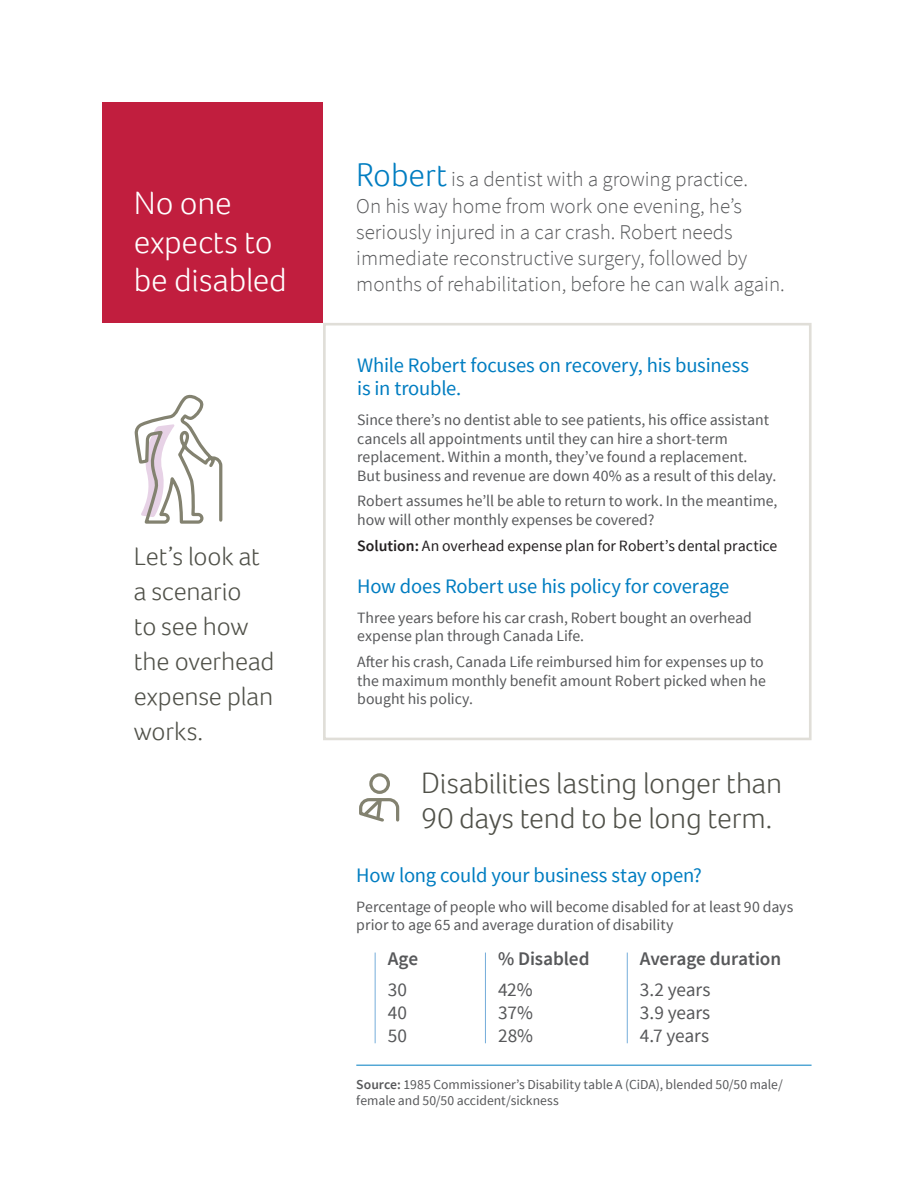
<style>
.page{position:relative;width:914px;height:1197px;background:#fff}
.page>*{position:absolute;margin:0;border:0;box-sizing:border-box;transform-origin:0 0}
.t1{font:300 33.25px/38.5px "Foco";letter-spacing:-.005em;color:#fff}
.t2{font:300 29.75px/35px "Foco";letter-spacing:-.01em;color:#505149}
.t3{font:300 26.25px/35px "Foco";letter-spacing:-.005em;color:#505149}
.t4{font:300 21px/26.2px "Source Sans Pro";color:#57585a}
.t5{font:20.65px/23.6px "Source Sans Pro";letter-spacing:-.01em;color:#007dc1}
.t6{font:19.25px "Source Sans Pro";letter-spacing:-.01em;color:#57585a}
.t7{font:600 19.25px "Source Sans Pro";letter-spacing:-.005em;color:#57585a}
.t8{font:15.75px/18.4px "Source Sans Pro";color:#57585a}
.t9{font:15.75px "Source Sans Pro";color:#231f20}
.t10{font:13.65px/15.8px "Source Sans Pro";color:#57585a}
.s1{font-family:"Foco";font-size:33.25px;color:#007dc1}
.s2{font-weight:600}
</style>
<div class="page">
<svg style="left:134px;top:394px;width:89px;height:130px"></svg>
<div style="left:102px;top:102px;width:221px;height:221px;background:#c11e3e"></div>
<div style="left:323px;top:323px;width:488px;height:417px;border:3px solid #e0ded8"></div>
<div style="left:369px;top:773px;width:21px;height:21px;border:3px solid #838270;border-radius:50%"></div>
<svg style="left:359px;top:791px;width:41px;height:31px"></svg>
<hr style="left:374px;top:953px;width:1px;height:90px;background:#75adda">
<hr style="left:485px;top:953px;width:1px;height:90px;background:#75adda">
<hr style="left:626px;top:953px;width:1px;height:90px;background:#75adda">
<hr style="left:356px;top:1065px;width:455px;height:1px;background:#007dc1">
<h1 class="t1" style="left:134px;top:184px;width:154px">No one expects to be disabled</h1>
<h3 class="t3" style="left:134px;top:538px;width:142px">Let’s look at a scenario<br>to see how the overhead expense plan works.</h3>
<h3 class="t4" style="left:356px;top:166px;width:430px"><span class="s1">Robert</span> is a dentist with a growing practice.<br>On his way home from work one evening, he’s seriously injured in a car crash. Robert needs immediate reconstructive surgery, followed by months of rehabilitation, before he can walk again.</h3>
<h3 class="t5" style="left:357px;top:353px;width:393px">While Robert focuses on recovery, his business is in trouble.</h3>
<p class="t8" style="left:357px;top:411px;width:420px">Since there’s no dentist able to see patients, his office assistant cancels all appointments until they can hire a short-term replacement. Within a month, they’ve found a replacement.<br>But business and revenue are down 40% as a result of this delay.</p>
<p class="t8" style="left:357px;top:492px;width:422px">Robert assumes he’ll be able to return to work. In the meantime, how will other monthly expenses be covered?</p>
<p class="t9" style="left:357px;top:536px;width:422px"><span class="s2">Solution:</span> An overhead expense plan for Robert’s dental practice</p>
<h3 class="t5" style="left:357px;top:575px;width:374px">How does Robert use his policy for coverage</h3>
<p class="t8" style="left:357px;top:609px;width:396px">Three years before his car crash, Robert bought an overhead expense plan through Canada Life.</p>
<p class="t8" style="left:357px;top:653px;width:410px">After his crash, Canada Life reimbursed him for expenses up to the maximum monthly benefit amount Robert picked when he bought his policy.</p>
<h2 class="t2" style="left:421px;top:765px;width:363px">Disabilities lasting longer than<br>90 days tend to be long term.</h2>
<h3 class="t5" style="left:356px;top:864px;width:347px">How long could your business stay open?</h3>
<p class="t8" style="left:356px;top:898px;width:438px">Percentage of people who will become disabled for at least 90 days prior to age 65 and average duration of disability</p>
<p class="t7" style="left:388px;top:947px;width:32px">Age</p>
<p class="t7" style="left:498px;top:947px;width:93px">% Disabled</p>
<p class="t7" style="left:640px;top:947px;width:143px">Average duration</p>
<p class="t6" style="left:388px;top:978px;width:21px">30</p>
<p class="t6" style="left:498px;top:978px;width:36px">42%</p>
<p class="t6" style="left:640px;top:978px;width:72px">3.2 years</p>
<p class="t6" style="left:388px;top:1001px;width:21px">40</p>
<p class="t6" style="left:498px;top:1001px;width:36px">37%</p>
<p class="t6" style="left:640px;top:1001px;width:72px">3.9 years</p>
<p class="t6" style="left:388px;top:1023px;width:21px">50</p>
<p class="t6" style="left:498px;top:1023px;width:37px">28%</p>
<p class="t6" style="left:640px;top:1023px;width:71px">4.7 years</p>
<p class="t10" style="left:356px;top:1077px;width:428px"><span class="s2">Source:</span> 1985 Commissioner’s Disability table A (CiDA), blended 50/50 male/ female and 50/50 accident/sickness</p>
</div>
